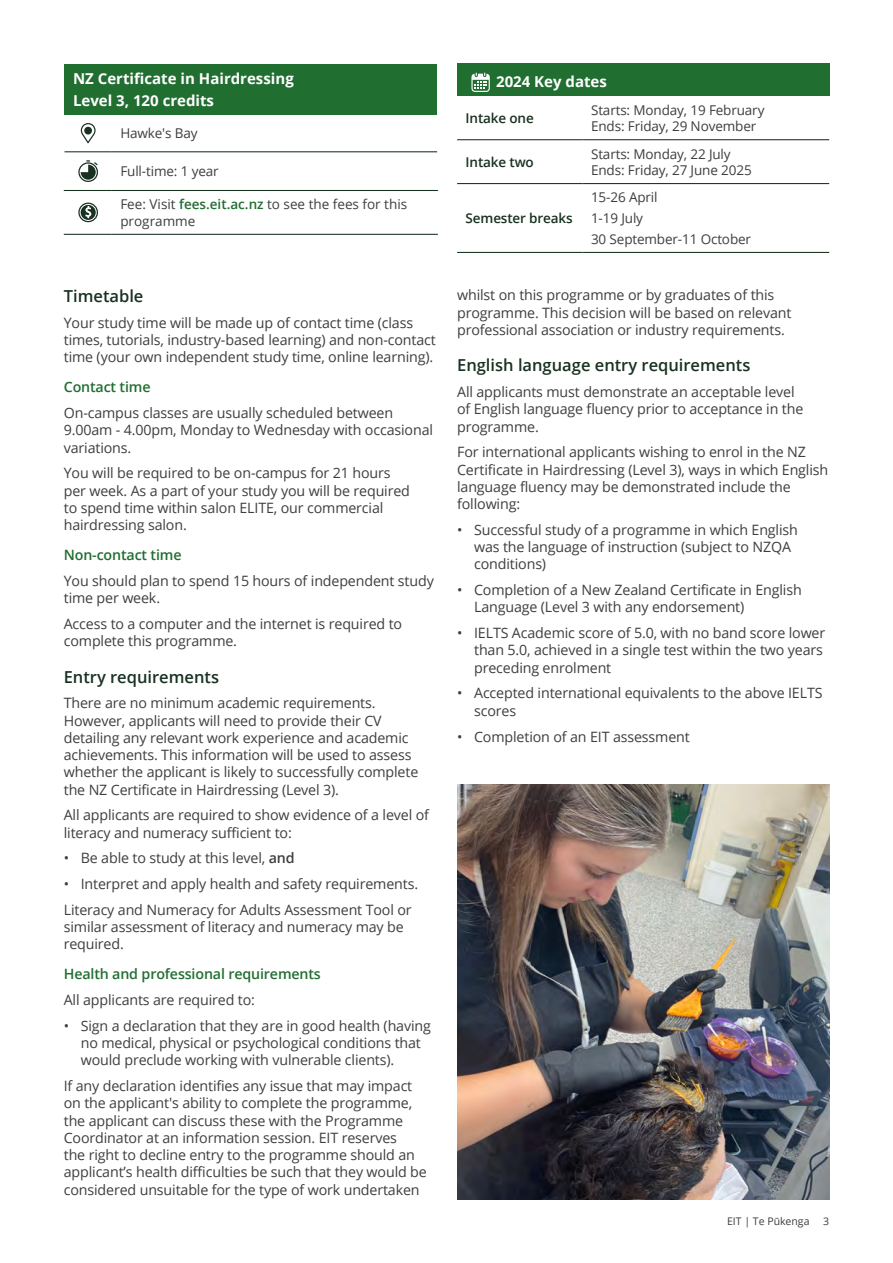
<style>
.page{position:relative;width:893px;height:1263px;background:#fff}
.page>*{position:absolute;margin:0;border:0;box-sizing:border-box;transform-origin:0 0}
.t1{font:600 16.5px "Open Sans";color:#183121}
.t2{font:700 15px/22.2px "Open Sans";color:#fff}
.t3{font:14.25px/17.2px "Open Sans";letter-spacing:-.01em;color:#3e3e3f}
.t4{font:600 14.25px "Open Sans";letter-spacing:-.01em;color:#216e31}
.t5{font:13.5px/16.5px "Open Sans";letter-spacing:-.01em;color:#3e3e3f}
.t6{font:600 13.5px "Open Sans";letter-spacing:-.01em;color:#183121}
.t7{font:10.5px "Open Sans";color:#3e3e3f}
.s1{font-weight:600;color:#216e31}
.s2{font-weight:600}
</style>
<div class="page">
<div style="left:65px;top:64px;width:372px;height:51px;background:#216e31"></div>
<hr style="left:65px;top:151px;width:47px;height:1px;background:#183121">
<hr style="left:112px;top:151px;width:325px;height:1px;background:#183121">
<hr style="left:64px;top:190px;width:48px;height:1px;background:#183121">
<hr style="left:112px;top:190px;width:326px;height:1px;background:#183121">
<hr style="left:64px;top:234px;width:48px;height:1px;background:#183121">
<hr style="left:112px;top:234px;width:326px;height:1px;background:#183121">
<svg style="left:81px;top:123px;width:15px;height:20px"></svg>
<svg style="left:78px;top:160px;width:20px;height:22px"></svg>
<svg style="left:78px;top:203px;width:20px;height:19px"></svg>
<div style="left:457px;top:64px;width:372px;height:32px;background:#216e31"></div>
<hr style="left:457px;top:183px;width:126px;height:1px;background:#183121">
<hr style="left:583px;top:183px;width:246px;height:1px;background:#183121">
<hr style="left:457px;top:252px;width:126px;height:1px;background:#183121">
<hr style="left:583px;top:252px;width:246px;height:1px;background:#183121">
<hr style="left:457px;top:139px;width:126px;height:1px;background:#183121">
<hr style="left:583px;top:139px;width:246px;height:1px;background:#183121">
<svg style="left:471px;top:73px;width:19px;height:19px"></svg>
<img style="left:457px;top:784px;width:372px;height:415px">
<p class="t2" style="left:73px;top:67px;width:222px">NZ Certificate in Hairdressing<br>Level 3, 120 credits</p>
<p class="t5" style="left:120px;top:125px;width:79px">Hawke's Bay</p>
<p class="t5" style="left:120px;top:163px;width:100px">Full-time: 1 year</p>
<p class="t5" style="left:120px;top:196px;width:288px">Fee: Visit <span class="s1">fees.eit.ac.nz</span> to see the fees for this programme</p>
<p class="t1" style="left:64px;top:285px;width:81px">Timetable</p>
<p class="t3" style="left:64px;top:314px;width:374px">Your study time will be made up of contact time (class times, tutorials, industry-based learning) and non-contact time (your own independent study time, online learning).</p>
<p class="t4" style="left:64px;top:377px;width:88px">Contact time</p>
<p class="t3" style="left:64px;top:404px;width:371px">On-campus classes are usually scheduled between<br>9.00am - 4.00pm, Monday to Wednesday with occasional variations.</p>
<p class="t3" style="left:64px;top:464px;width:348px">You will be required to be on-campus for 21 hours per week. As a part of your study you will be required to spend time within salon ELITE, our commercial hairdressing salon.</p>
<p class="t4" style="left:64px;top:545px;width:119px">Non-contact time</p>
<p class="t3" style="left:64px;top:572px;width:372px">You should plan to spend 15 hours of independent study time per week.</p>
<p class="t3" style="left:64px;top:615px;width:340px">Access to a computer and the internet is required to complete this programme.</p>
<p class="t1" style="left:64px;top:665px;width:157px">Entry requirements</p>
<p class="t3" style="left:64px;top:694px;width:356px">There are no minimum academic requirements.<br>However, applicants will need to provide their CV detailing any relevant work experience and academic achievements. This information will be used to assess whether the applicant is likely to successfully complete the NZ Certificate in Hairdressing (Level 3).</p>
<p class="t3" style="left:64px;top:806px;width:367px">All applicants are required to show evidence of a level of literacy and numeracy sufficient to:</p>
<p class="t3" style="left:64px;top:849px;width:232px">• Be able to study at this level, <span class="s2">and</span></p>
<p class="t3" style="left:64px;top:871px;width:356px;line-height:25.8px">• Interpret and apply health and safety requirements.<br>Literacy and Numeracy for Adults Assessment Tool or</p>
<p class="t3" style="left:64px;top:918px;width:342px">similar assessment of literacy and numeracy may be required.</p>
<p class="t4" style="left:64px;top:964px;width:259px">Health and professional requirements</p>
<p class="t3" style="left:64px;top:991px;width:193px">All applicants are required to:</p>
<p class="t3" style="left:81px;top:1017px;width:352px;text-indent:-17px">• Sign a declaration that they are in good health (having no medical, physical or psychological conditions that would preclude working with vulnerable clients).</p>
<p class="t3" style="left:64px;top:1077px;width:365px">If any declaration identifies any issue that may impact on the applicant's ability to complete the programme, the applicant can discuss these with the Programme Coordinator at an information session. EIT reserves<br>the right to decline entry to the programme should an applicant’s health difficulties be such that they would be considered unsuitable for the type of work undertaken</p>
<p class="t2" style="left:496px;top:70px;width:112px">2024 Key dates</p>
<p class="t6" style="left:466px;top:109px;width:70px">Intake one</p>
<p class="t5" style="left:591px;top:101px;width:175px">Starts: Monday, 19 February<br>Ends: Friday, 29 November</p>
<p class="t6" style="left:466px;top:153px;width:70px">Intake two</p>
<p class="t5" style="left:591px;top:145px;width:162px">Starts: Monday, 22 July<br>Ends: Friday, 27 June 2025</p>
<p class="t6" style="left:466px;top:209px;width:109px">Semester breaks</p>
<p class="t5" style="left:591px;top:187px;width:162px;line-height:20.7px">15-26 April<br>1-19 July<br>30 September-11 October</p>
<p class="t3" style="left:457px;top:286px;width:336px">whilst on this programme or by graduates of this programme. This decision will be based on relevant professional association or industry requirements.</p>
<p class="t1" style="left:457px;top:354px;width:295px">English language entry requirements</p>
<p class="t3" style="left:457px;top:383px;width:348px">All applicants must demonstrate an acceptable level of English language fluency prior to acceptance in the programme.</p>
<p class="t3" style="left:457px;top:443px;width:373px">For international applicants wishing to enrol in the NZ Certificate in Hairdressing (Level 3), ways in which English language fluency may be demonstrated include the following:</p>
<p class="t3" style="left:474px;top:521px;width:325px;text-indent:-17px">• Successful study of a programme in which English was the language of instruction (subject to NZQA conditions)</p>
<p class="t3" style="left:474px;top:581px;width:329px;text-indent:-17px">• Completion of a New Zealand Certificate in English<br>Language (Level 3 with any endorsement)</p>
<p class="t3" style="left:474px;top:624px;width:353px;text-indent:-17px">• IELTS Academic score of 5.0, with no band score lower than 5.0, achieved in a single test within the two years preceding enrolment</p>
<p class="t3" style="left:474px;top:684px;width:350px;text-indent:-17px">• Accepted international equivalents to the above IELTS scores</p>
<p class="t3" style="left:457px;top:727px;width:234px">• Completion of an EIT assessment</p>
<p class="t7" style="left:727px;top:1214px;width:84px">EIT | Te Pūkenga</p>
<p class="t7" style="left:823px;top:1214px;width:8px">3</p>
</div>
